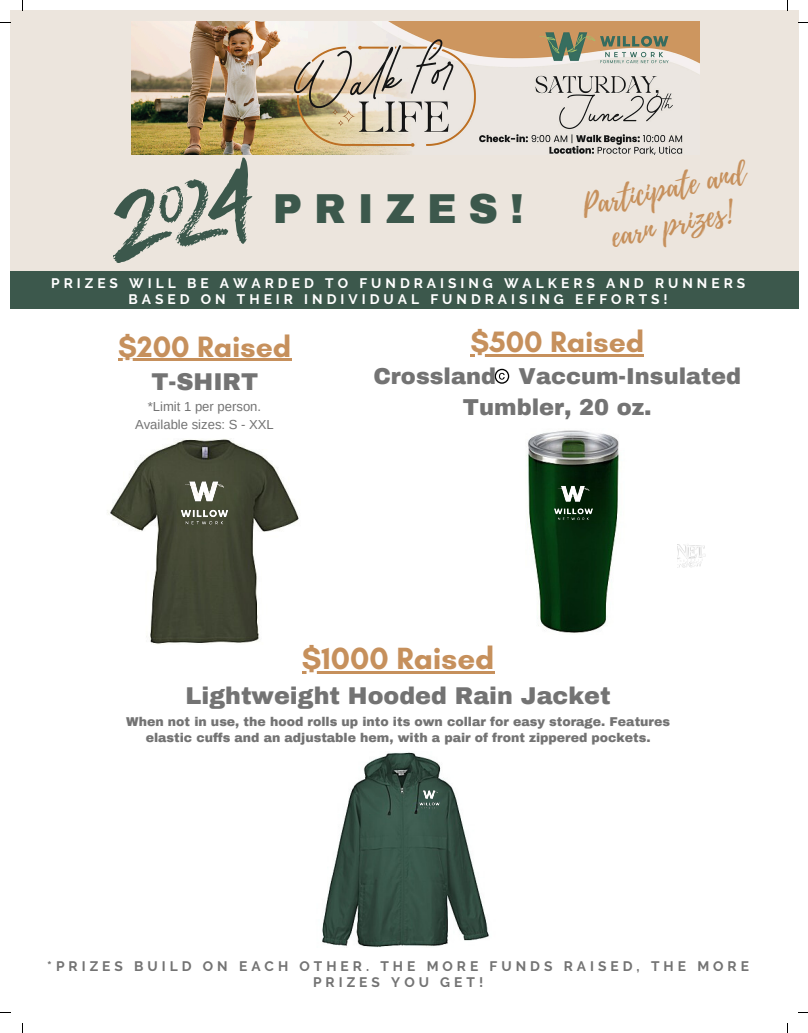
<style>
.page{position:relative;width:808px;height:1033px;background:#fff}
.page>*{position:absolute;margin:0;border:0;box-sizing:border-box;transform-origin:0 0}
.t1{font:900 40.88px "Archivo";letter-spacing:.29em;color:#3c584c}
.t2{font:700 31.25px "Glacial Indifference";color:#c6905c}
.t3{font:30.75px "Playlist Script";color:#c6905c}
.t4{font:700 30px "Glacial Indifference";color:#c6905c}
.t5{font:900 23.75px "Archivo";color:#737373}
.t6{font:900 22.5px/31px "Archivo";color:#737373;text-align:center}
.t7{font:700 13.75px/16px "Raleway";letter-spacing:.29em;color:#fff;text-align:center}
.t8{font:700 13.75px/16px "Raleway";letter-spacing:.29em;color:#737373;text-align:center}
.t9{font:13.12px "Arimo";color:#737373}
.t10{font:900 12.5px/16.9px "Archivo";color:#737373;text-align:center}
</style>
<div class="page">
<div style="left:10px;top:10px;width:788px;height:262px;background:#ece5dd"></div>
<div style="left:10px;top:272px;width:788px;height:37px;background:#3c584c"></div>
<img style="left:677px;top:544px;width:29px;height:24px">
<svg style="left:113px;top:157px;width:140px;height:106px"></svg>
<img style="left:107px;top:439px;width:192px;height:205px">
<img style="left:526px;top:430px;width:93px;height:203px">
<img style="left:322px;top:752px;width:167px;height:195px">
<img style="left:171px;top:469px;width:67px;height:67px">
<img style="left:546px;top:476px;width:54px;height:53px">
<img style="left:415px;top:785px;width:28px;height:28px">
<svg style="left:494px;top:369px;width:15px;height:15px"></svg>
<img style="left:131px;top:22px;width:568px;height:133px">
<hr style="left:118px;top:358px;width:173px;height:3px;background:#c6905c">
<hr style="left:470px;top:354px;width:174px;height:2px;background:#c6905c">
<hr style="left:302px;top:671px;width:192px;height:3px;background:#c6905c">
<p class="t3" style="left:577px;top:185px;width:168px;rotate:-12deg">Participate and</p>
<p class="t1" style="left:273px;top:187px;width:252px">PRIZES!</p>
<p class="t3" style="left:606px;top:215px;width:124px;rotate:-12deg">earn prizes!</p>
<p class="t7" style="left:51px;top:275px;width:695px">PRIZES WILL BE AWARDED TO FUNDRAISING WALKERS AND RUNNERS<br>BASED ON THEIR INDIVIDUAL FUNDRAISING EFFORTS!</p>
<p class="t4" style="left:118px;top:328px;width:174px">$200 Raised</p>
<p class="t5" style="left:151px;top:369px;width:108px">T-SHIRT</p>
<p class="t9" style="left:148px;top:399px;width:115px">*Limit 1 per person.</p>
<p class="t9" style="left:135px;top:417px;width:140px">Available sizes: S - XXL</p>
<p class="t4" style="left:470px;top:323px;width:175px">$500 Raised</p>
<p class="t6" style="left:373px;top:361px;width:369px">Crossland Vaccum-Insulated<br>Tumbler, 20 oz.</p>
<p class="t2" style="left:302px;top:639px;width:194px">$1000 Raised</p>
<p class="t5" style="left:186px;top:683px;width:426px">Lightweight Hooded Rain Jacket</p>
<p class="t10" style="left:126px;top:713px;width:545px">When not in use, the hood rolls up into its own collar for easy storage. Features elastic cuffs and an adjustable hem, with a pair of front zippered pockets.</p>
<p class="t8" style="left:47px;top:957px;width:703px">*PRIZES BUILD ON EACH OTHER. THE MORE FUNDS RAISED, THE MORE<br>PRIZES YOU GET!</p>
</div>
